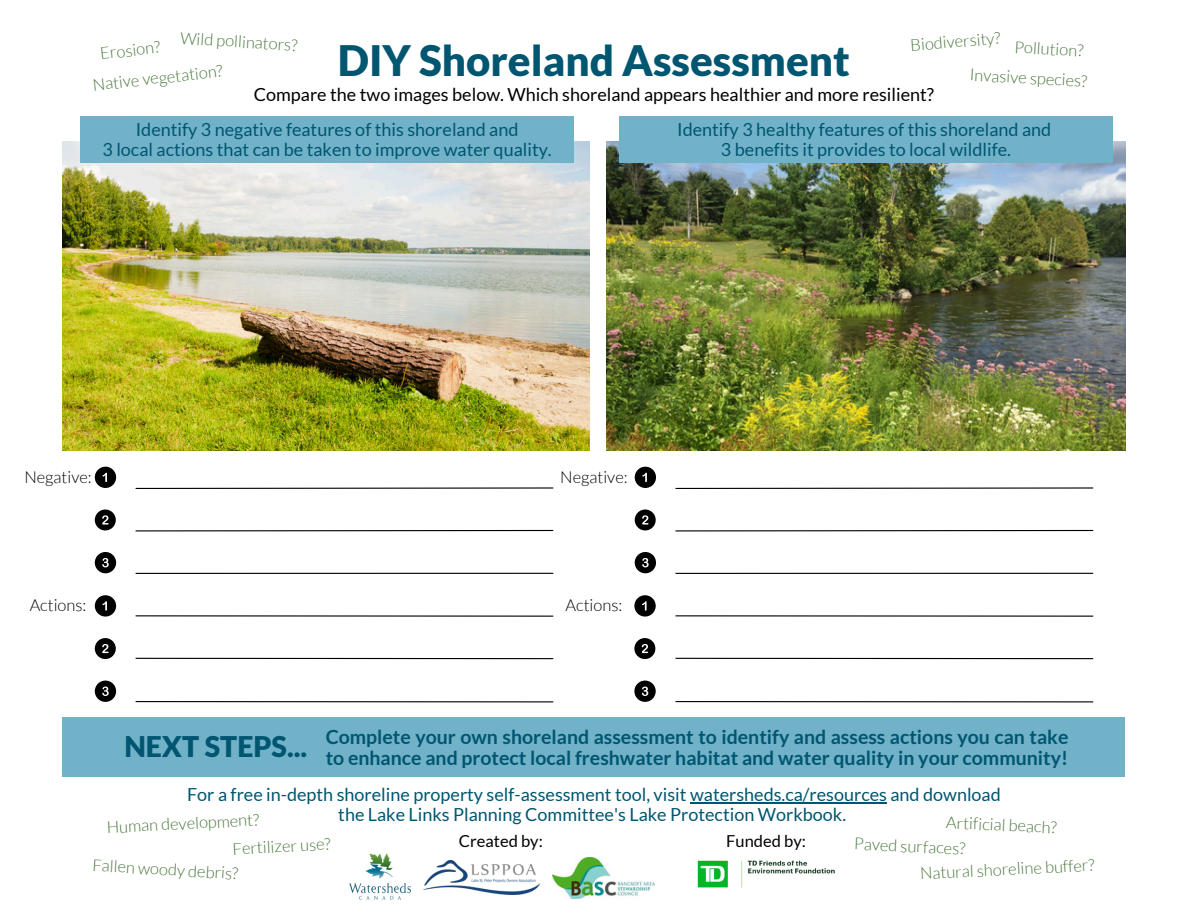
<style>
.page{position:relative;width:1188px;height:918px;background:#fff}
.page>*{position:absolute;margin:0;border:0;box-sizing:border-box;transform-origin:0 0}
.t1{font:900 42px "Lato";color:#005670}
.t2{font:900 28.5px "Lato";color:#005670}
.t3{font:700 19.5px/21.3px "Lato";color:#005670}
.t4{font:18px/19.2px "Lato";color:#005670;text-align:center}
.t5{font:18px "Lato";color:#000}
.t6{font:300 16.5px "Lato";color:#4a773c}
.t7{font:300 16.5px "Lato";color:#000}
.t8{font:16.5px "Lato";color:#000}
</style>
<div class="page">
<svg style="left:135px;top:487px;width:419px;height:2px"></svg>
<hr style="left:136px;top:615px;width:417px;height:2px;background:#000">
<hr style="left:136px;top:530px;width:417px;height:1px;background:#000">
<hr style="left:136px;top:658px;width:417px;height:1px;background:#000">
<hr style="left:136px;top:573px;width:417px;height:1px;background:#000">
<div style="left:95px;top:467px;width:21px;height:21px;background:#000;border-radius:50%"></div>
<svg style="left:102px;top:473px;width:5px;height:9px"></svg>
<div style="left:95px;top:509px;width:21px;height:21px;background:#000;border-radius:50%"></div>
<svg style="left:102px;top:515px;width:7px;height:10px"></svg>
<div style="left:95px;top:552px;width:21px;height:21px;background:#000;border-radius:50%"></div>
<svg style="left:102px;top:558px;width:7px;height:9px"></svg>
<img style="left:607px;top:141px;width:518px;height:310px">
<img style="left:62px;top:141px;width:527px;height:310px">
<hr style="left:136px;top:701px;width:417px;height:1px;background:#000">
<svg style="left:675px;top:487px;width:419px;height:2px"></svg>
<hr style="left:676px;top:615px;width:417px;height:2px;background:#000">
<hr style="left:676px;top:530px;width:417px;height:1px;background:#000">
<hr style="left:676px;top:658px;width:417px;height:1px;background:#000">
<hr style="left:676px;top:573px;width:417px;height:1px;background:#000">
<div style="left:635px;top:467px;width:21px;height:21px;background:#000;border-radius:50%"></div>
<svg style="left:642px;top:473px;width:5px;height:9px"></svg>
<div style="left:635px;top:509px;width:21px;height:21px;background:#000;border-radius:50%"></div>
<svg style="left:642px;top:515px;width:7px;height:10px"></svg>
<div style="left:635px;top:552px;width:21px;height:21px;background:#000;border-radius:50%"></div>
<svg style="left:642px;top:558px;width:7px;height:9px"></svg>
<hr style="left:676px;top:701px;width:417px;height:1px;background:#000">
<div style="left:81px;top:116px;width:493px;height:47px;background:#71b2c9"></div>
<div style="left:620px;top:116px;width:492px;height:47px;background:#71b2c9"></div>
<div style="left:62px;top:717px;width:1063px;height:60px;background:#71b2c9"></div>
<img style="left:697px;top:860px;width:138px;height:28px">
<div style="left:95px;top:595px;width:21px;height:22px;background:#000;border-radius:50%"></div>
<svg style="left:102px;top:601px;width:5px;height:10px"></svg>
<div style="left:95px;top:638px;width:21px;height:21px;background:#000;border-radius:50%"></div>
<svg style="left:102px;top:644px;width:7px;height:9px"></svg>
<div style="left:95px;top:681px;width:21px;height:21px;background:#000;border-radius:50%"></div>
<svg style="left:102px;top:687px;width:7px;height:9px"></svg>
<div style="left:634px;top:595px;width:22px;height:22px;background:#000;border-radius:50%"></div>
<svg style="left:642px;top:601px;width:5px;height:10px"></svg>
<div style="left:634px;top:638px;width:21px;height:21px;background:#000;border-radius:50%"></div>
<svg style="left:642px;top:644px;width:6px;height:9px"></svg>
<div style="left:634px;top:681px;width:22px;height:21px;background:#000;border-radius:50%"></div>
<svg style="left:642px;top:687px;width:6px;height:9px"></svg>
<img style="left:424px;top:860px;width:116px;height:35px">
<img style="left:553px;top:858px;width:102px;height:40px">
<img style="left:349px;top:853px;width:62px;height:47px">
<hr style="left:690px;top:803px;width:197px;height:1px;background:#005670">
<p class="t6" style="left:181px;top:27px;width:119px;rotate:4deg">Wild pollinators?</p>
<p class="t6" style="left:910px;top:34px;width:92px;rotate:-4deg">Biodiversity?</p>
<p class="t6" style="left:99px;top:43px;width:62px;rotate:-6deg">Erosion?</p>
<p class="t6" style="left:1015px;top:37px;width:71px;rotate:3deg">Pollution?</p>
<h4 class="t1" style="left:338px;top:34px;width:514px">DIY Shoreland Assessment</h4>
<h4 class="t5" style="left:254px;top:84px;width:682px">Compare the two images below. Which shoreland appears healthier and more resilient?</h4>
<p class="t4" style="left:102px;top:120px;width:451px">Identify 3 negative features of this shoreland and<br>3 local actions that can be taken to improve water quality.</p>
<h4 class="t4" style="left:677px;top:120px;width:376px">Identify 3 healthy features of this shoreland and<br>3 benefits it provides to local wildlife.</h4>
<p class="t6" style="left:92px;top:74px;width:132px;rotate:-6deg">Native vegetation?</p>
<p class="t6" style="left:970px;top:64px;width:119px;rotate:3deg">Invasive species?</p>
<p class="t7" style="left:24px;top:467px;width:69px">Negative:</p>
<h2 class="t7" style="left:560px;top:467px;width:69px">Negative:</h2>
<h3 class="t7" style="left:30px;top:595px;width:58px">Actions:</h3>
<h4 class="t7" style="left:566px;top:595px;width:58px">Actions:</h4>
<p class="t2" style="left:124px;top:729px;width:184px">NEXT STEPS...</p>
<p class="t3" style="left:326px;top:726px;width:744px">Complete your own shoreland assessment to identify and assess actions you can take to enhance and protect local freshwater habitat and water quality in your community!</p>
<p class="t4" style="left:187px;top:785px;width:815px">For a free in-depth shoreline property self-assessment tool, visit watersheds.ca/resources and download the Lake Links Planning Committee's Lake Protection Workbook.</p>
<p class="t6" style="left:106px;top:817px;width:154px;rotate:-3deg">Human development?</p>
<p class="t6" style="left:947px;top:812px;width:112px;rotate:3deg">Artificial beach?</p>
<p class="t8" style="left:459px;top:831px;width:85px">Created by:</p>
<p class="t8" style="left:726px;top:831px;width:81px">Funded by:</p>
<p class="t6" style="left:232px;top:838px;width:100px;rotate:-3deg">Fertilizer use?</p>
<p class="t6" style="left:855px;top:833px;width:113px;rotate:3deg">Paved surfaces?</p>
<p class="t6" style="left:93px;top:855px;width:148px;rotate:3deg">Fallen woody debris?</p>
<p class="t6" style="left:919px;top:863px;width:176px;rotate:-3deg">Natural shoreline buffer?</p>
</div>
